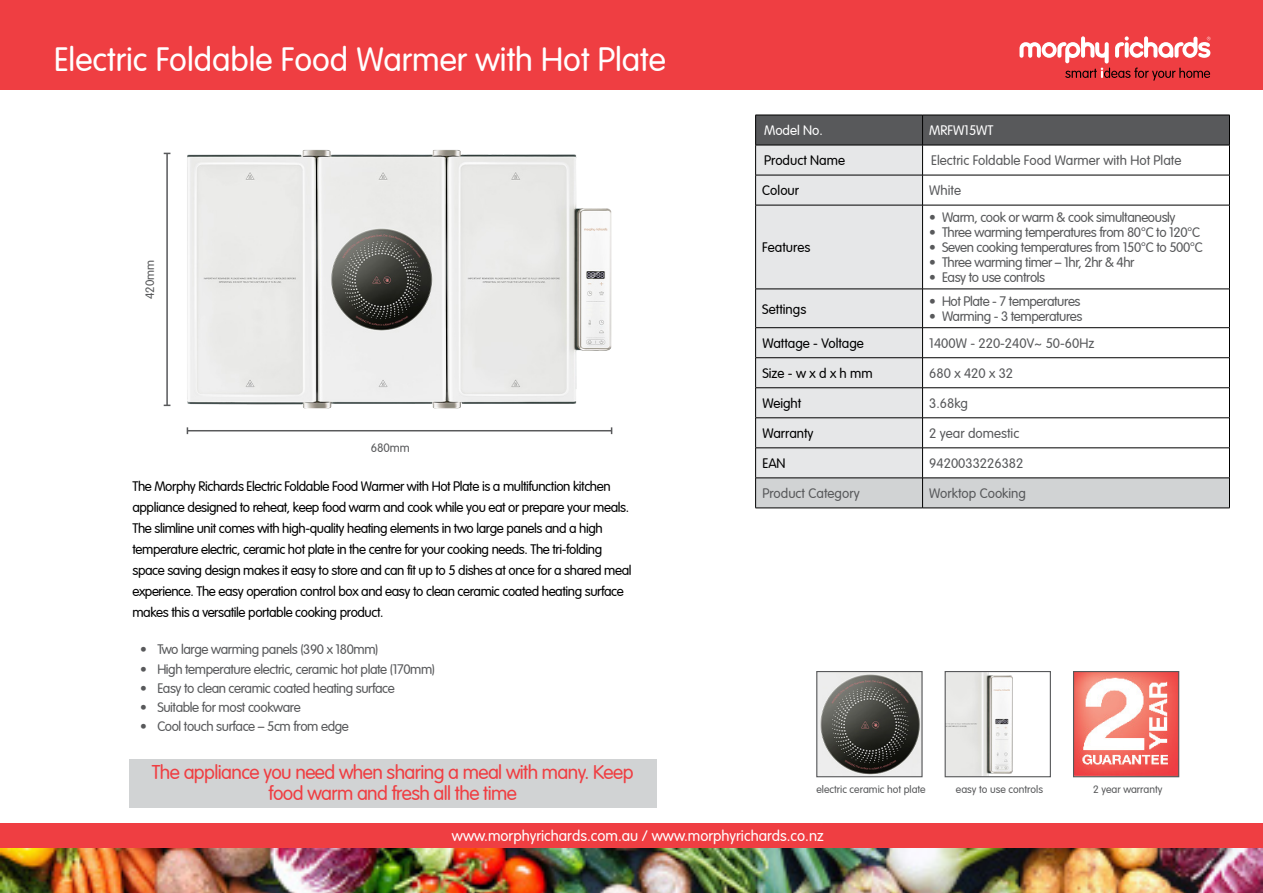
<style>
.page{position:relative;width:1263px;height:893px;background:#fff}
.page>*{position:absolute;margin:0;border:0;box-sizing:border-box;transform-origin:0 0}
.t1{font:300 33px "VAG Rounded LT";color:#fff}
.t2{font:300 19.5px/21px "VAG Rounded LT";letter-spacing:-.03em;color:#ef3e42;text-align:center}
.t3{font:300 15px "VAG Rounded";color:#fff}
.t4{font:300 13.5px/21px "VAG Rounded LT";letter-spacing:-.03em;color:#000}
.t5{font:300 13.5px "VAG Rounded LT";letter-spacing:-.03em;color:#58595b}
.t6{font:300 13.5px "VAG Rounded LT";color:#58595b}
.t7{font:300 13.5px "VAG Rounded LT";color:#000}
.t8{font:300 13.5px "VAG Rounded LT";color:#fff}
.t9{font:300 12px "VAG Rounded LT";color:#58595b}
.t10{font:300 10.5px "VAG Rounded LT";color:#58595b}
</style>
<div class="page">
<div style="left:0;top:0;width:1263px;height:90px;background:#ef3e42"></div>
<div style="left:0;top:823px;width:1263px;height:42px;background:#ef3e42"></div>
<img style="left:0;top:849px;width:1263px;height:44px">
<svg style="left:1019px;top:36px;width:191px;height:45px"></svg>
<div style="left:129px;top:759px;width:528px;height:49px;background:#d1d3d4"></div>
<div style="left:756px;top:116px;width:473px;height:29px;background:#58595b"></div>
<div style="left:756px;top:146px;width:166px;height:332px;background:#e6e7e8"></div>
<div style="left:756px;top:479px;width:473px;height:29px;background:#d1d3d4"></div>
<hr style="left:922px;top:115px;width:308px;height:1px;background:#000">
<hr style="left:1229px;top:115px;width:1px;height:30px;background:#000">
<hr style="left:755px;top:289px;width:167px;height:1px;background:#000">
<hr style="left:755px;top:327px;width:167px;height:1px;background:#000">
<hr style="left:755px;top:357px;width:167px;height:1px;background:#000">
<hr style="left:755px;top:387px;width:167px;height:1px;background:#000">
<hr style="left:755px;top:418px;width:167px;height:1px;background:#000">
<hr style="left:755px;top:448px;width:167px;height:1px;background:#000">
<hr style="left:922px;top:289px;width:308px;height:1px;background:#000">
<hr style="left:922px;top:327px;width:308px;height:1px;background:#000">
<hr style="left:922px;top:357px;width:308px;height:1px;background:#000">
<hr style="left:922px;top:387px;width:308px;height:1px;background:#000">
<hr style="left:922px;top:418px;width:308px;height:1px;background:#000">
<hr style="left:922px;top:448px;width:308px;height:1px;background:#000">
<hr style="left:755px;top:115px;width:167px;height:1px;background:#000">
<hr style="left:755px;top:115px;width:1px;height:30px;background:#000">
<hr style="left:922px;top:115px;width:1px;height:30px;background:#000">
<hr style="left:755px;top:145px;width:167px;height:1px;background:#000">
<hr style="left:755px;top:145px;width:1px;height:30px;background:#000">
<hr style="left:922px;top:145px;width:308px;height:1px;background:#000">
<hr style="left:922px;top:145px;width:1px;height:30px;background:#000">
<hr style="left:1229px;top:145px;width:1px;height:30px;background:#000">
<hr style="left:755px;top:175px;width:167px;height:1px;background:#000">
<hr style="left:755px;top:175px;width:1px;height:30px;background:#000">
<hr style="left:922px;top:175px;width:308px;height:1px;background:#000">
<hr style="left:922px;top:175px;width:1px;height:30px;background:#000">
<hr style="left:1229px;top:175px;width:1px;height:30px;background:#000">
<hr style="left:755px;top:205px;width:167px;height:1px;background:#000">
<hr style="left:755px;top:205px;width:1px;height:84px;background:#000">
<hr style="left:922px;top:205px;width:308px;height:1px;background:#000">
<hr style="left:922px;top:205px;width:1px;height:84px;background:#000">
<hr style="left:1229px;top:205px;width:1px;height:84px;background:#000">
<hr style="left:755px;top:289px;width:1px;height:38px;background:#000">
<hr style="left:922px;top:289px;width:1px;height:38px;background:#000">
<hr style="left:1229px;top:289px;width:1px;height:38px;background:#000">
<hr style="left:755px;top:328px;width:1px;height:30px;background:#000">
<hr style="left:922px;top:328px;width:1px;height:30px;background:#000">
<hr style="left:1229px;top:328px;width:1px;height:30px;background:#000">
<hr style="left:755px;top:358px;width:1px;height:30px;background:#000">
<hr style="left:922px;top:358px;width:1px;height:30px;background:#000">
<hr style="left:1229px;top:358px;width:1px;height:30px;background:#000">
<hr style="left:755px;top:388px;width:1px;height:30px;background:#000">
<hr style="left:922px;top:388px;width:1px;height:30px;background:#000">
<hr style="left:1229px;top:388px;width:1px;height:30px;background:#000">
<hr style="left:755px;top:418px;width:1px;height:30px;background:#000">
<hr style="left:922px;top:418px;width:1px;height:30px;background:#000">
<hr style="left:1229px;top:418px;width:1px;height:30px;background:#000">
<hr style="left:755px;top:448px;width:1px;height:30px;background:#000">
<hr style="left:922px;top:448px;width:1px;height:30px;background:#000">
<hr style="left:1229px;top:448px;width:1px;height:30px;background:#000">
<hr style="left:922px;top:478px;width:1px;height:30px;background:#000">
<hr style="left:755px;top:478px;width:167px;height:1px;background:#000">
<hr style="left:755px;top:478px;width:1px;height:30px;background:#000">
<hr style="left:922px;top:478px;width:308px;height:1px;background:#000">
<hr style="left:1229px;top:478px;width:1px;height:30px;background:#000">
<hr style="left:755px;top:508px;width:167px;height:1px;background:#000">
<hr style="left:922px;top:508px;width:308px;height:1px;background:#000">
<img style="left:947px;top:673px;width:66px;height:102px">
<div style="left:945px;top:671px;width:106px;height:106px;border:1px solid #58595b"></div>
<img style="left:1075px;top:673px;width:102px;height:102px">
<div style="left:1073px;top:671px;width:106px;height:106px;border:1px solid #58595b"></div>
<img style="left:818px;top:673px;width:102px;height:102px">
<div style="left:816px;top:671px;width:106px;height:106px;border:1px solid #58595b"></div>
<img style="left:187px;top:149px;width:425px;height:260px">
<hr style="left:187px;top:430px;width:425px;height:1px;background:#58595b">
<hr style="left:166px;top:153px;width:2px;height:252px;background:#58595b">
<h1 class="t1" style="left:54px;top:41px;width:613px">Electric Foldable Food Warmer with Hot Plate</h1>
<p class="t9" style="left:143px;top:299px;width:41px;rotate:-90deg">420mm</p>
<p class="t9" style="left:371px;top:440px;width:41px">680mm</p>
<p class="t4" style="left:132px;top:476px;width:501px">The Morphy Richards Electric Foldable Food Warmer with Hot Plate is a multifunction kitchen appliance designed to reheat, keep food warm and cook while you eat or prepare your meals.<br>The slimline unit comes with high-quality heating elements in two large panels and a high temperature electric, ceramic hot plate in the centre for your cooking needs. The tri-folding space saving design makes it easy to store and can fit up to 5 dishes at once for a shared meal experience. The easy operation control box and easy to clean ceramic coated heating surface makes this a versatile portable cooking product.</p>
<p class="t5" style="left:140px;top:642px;width:240px">• Two large warming panels (390 x 180mm)</p>
<p class="t5" style="left:140px;top:661px;width:296px">• High temperature electric, ceramic hot plate (170mm)</p>
<p class="t5" style="left:140px;top:680px;width:256px">• Easy to clean ceramic coated heating surface</p>
<p class="t5" style="left:140px;top:700px;width:162px">• Suitable for most cookware</p>
<p class="t5" style="left:140px;top:719px;width:210px">• Cool touch surface – 5cm from edge</p>
<h2 class="t2" style="left:152px;top:762px;width:483px">The appliance you need when sharing a meal with many. Keep food warm and fresh all the time</h2>
<p class="t8" style="left:764px;top:123px;width:60px">Model No.</p>
<p class="t8" style="left:929px;top:123px;width:66px">MRFW15WT</p>
<p class="t7" style="left:764px;top:153px;width:82px">Product Name</p>
<p class="t6" style="left:931px;top:153px;width:252px">Electric Foldable Food Warmer with Hot Plate</p>
<p class="t4" style="left:762px;top:181px;width:38px">Colour</p>
<p class="t5" style="left:929px;top:183px;width:33px">White</p>
<p class="t7" style="left:762px;top:240px;width:50px">Features</p>
<p class="t7" style="left:762px;top:301px;width:46px">Settings</p>
<p class="t5" style="left:929px;top:210px;width:248px">• Warm, cook or warm &amp; cook simultaneously</p>
<p class="t5" style="left:929px;top:225px;width:272px">• Three warming temperatures from 80°C to 120°C</p>
<p class="t5" style="left:929px;top:240px;width:275px">• Seven cooking temperatures from 150°C to 500°C</p>
<p class="t5" style="left:929px;top:255px;width:207px">• Three warming timer – 1hr, 2hr &amp; 4hr</p>
<p class="t5" style="left:929px;top:270px;width:118px">• Easy to use controls</p>
<p class="t5" style="left:929px;top:294px;width:153px">• Hot Plate - 7 temperatures</p>
<p class="t5" style="left:929px;top:309px;width:155px">• Warming - 3 temperatures</p>
<p class="t7" style="left:762px;top:335px;width:103px">Wattage - Voltage</p>
<p class="t6" style="left:929px;top:335px;width:167px">1400W - 220-240V~ 50-60Hz</p>
<p class="t4" style="left:762px;top:363px;width:112px">Size - w x d x h mm</p>
<p class="t5" style="left:929px;top:366px;width:85px">680 x 420 x 32</p>
<p class="t4" style="left:762px;top:393px;width:41px">Weight</p>
<p class="t5" style="left:929px;top:396px;width:40px">3.68kg</p>
<p class="t7" style="left:762px;top:426px;width:53px">Warranty</p>
<p class="t6" style="left:929px;top:426px;width:92px">2 year domestic</p>
<p class="t4" style="left:762px;top:453px;width:25px">EAN</p>
<p class="t6" style="left:929px;top:456px;width:96px">9420033226382</p>
<p class="t6" style="left:762px;top:486px;width:99px">Product Category</p>
<p class="t6" style="left:929px;top:486px;width:98px">Worktop Cooking</p>
<p class="t10" style="left:816px;top:783px;width:111px">electric ceramic hot plate</p>
<p class="t10" style="left:956px;top:783px;width:89px">easy to use controls</p>
<p class="t10" style="left:1093px;top:783px;width:71px">2 year warranty</p>
<p class="t3" style="left:452px;top:827px;width:373px">www.morphyrichards.com.au / www.morphyrichards.co.nz</p>
</div>
